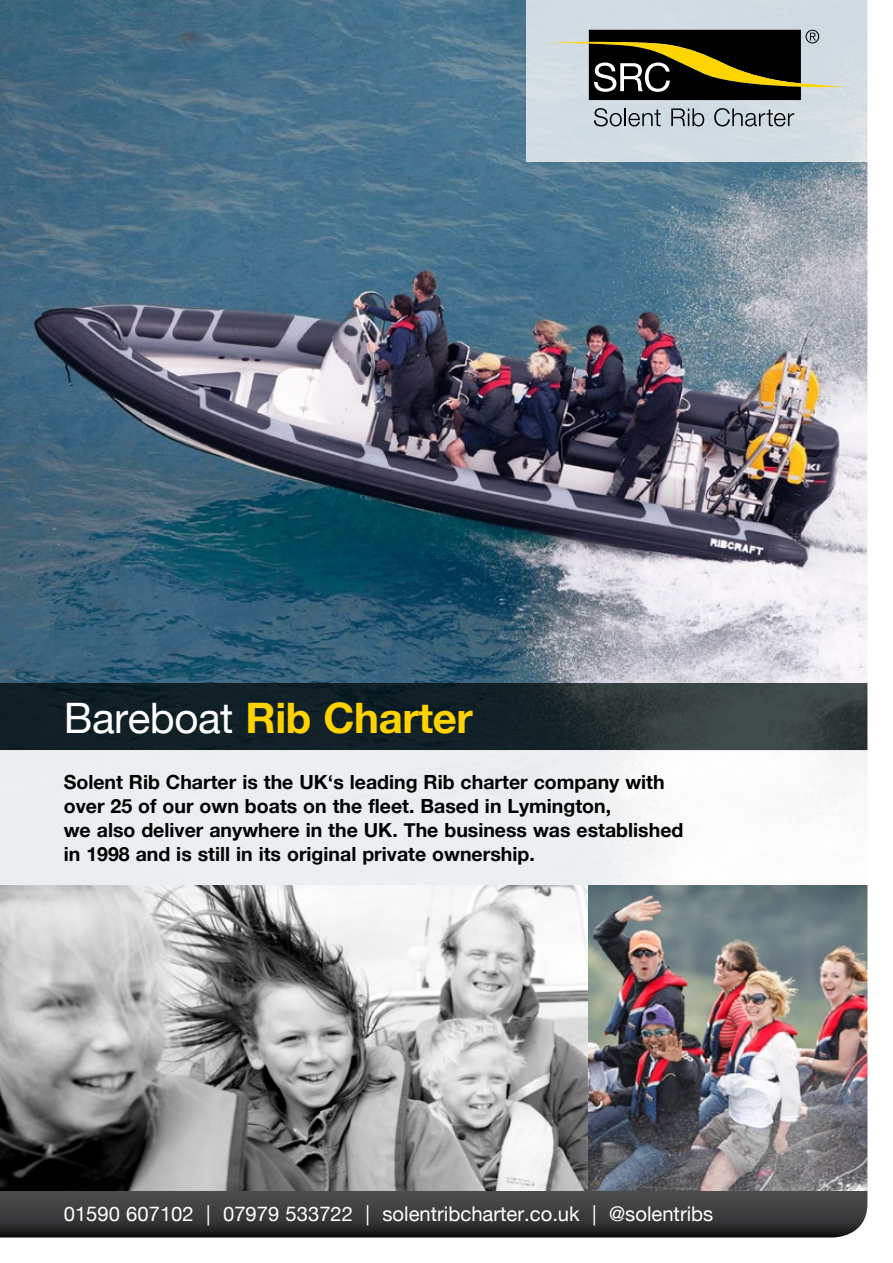
<style>
.page{position:relative;width:893px;height:1263px;background:#fff}
.page>*{position:absolute;margin:0;border:0;box-sizing:border-box;transform-origin:0 0}
.t1{font:700 42px "Helvetica Neue";letter-spacing:-.01em;color:#ffd300}
.t2{font:20.25px "Helvetica Neue";color:#fff}
.t3{font:700 19.5px/24px "Helvetica Neue";color:#000}
.s1{font-weight:400;color:#fff}
</style>
<div class="page">
<img style="left:0;top:0;width:868px;height:1238px">
<div style="left:526px;top:0;width:341px;height:162px;background:#d1dce2"></div>
<svg style="left:594px;top:108px;width:67px;height:18px"></svg>
<svg style="left:671px;top:108px;width:33px;height:18px"></svg>
<svg style="left:714px;top:108px;width:80px;height:18px"></svg>
<svg style="left:547px;top:30px;width:299px;height:70px"></svg>
<h1 class="t1" style="left:64px;top:685px;width:410px"><span class="s1">Bareboat</span> Rib Charter</h1>
<p class="t3" style="left:64px;top:770px;width:621px">Solent Rib Charter is the UK‘s leading Rib charter company with over 25 of our own boats on the fleet. Based in Lymington,<br>we also deliver anywhere in the UK. The business was established in 1998 and is still in its original private ownership.</p>
<p class="t2" style="left:64px;top:1199px;width:651px">01590 607102 | 07979 533722 | solentribcharter.co.uk | @solentribs</p>
</div>
